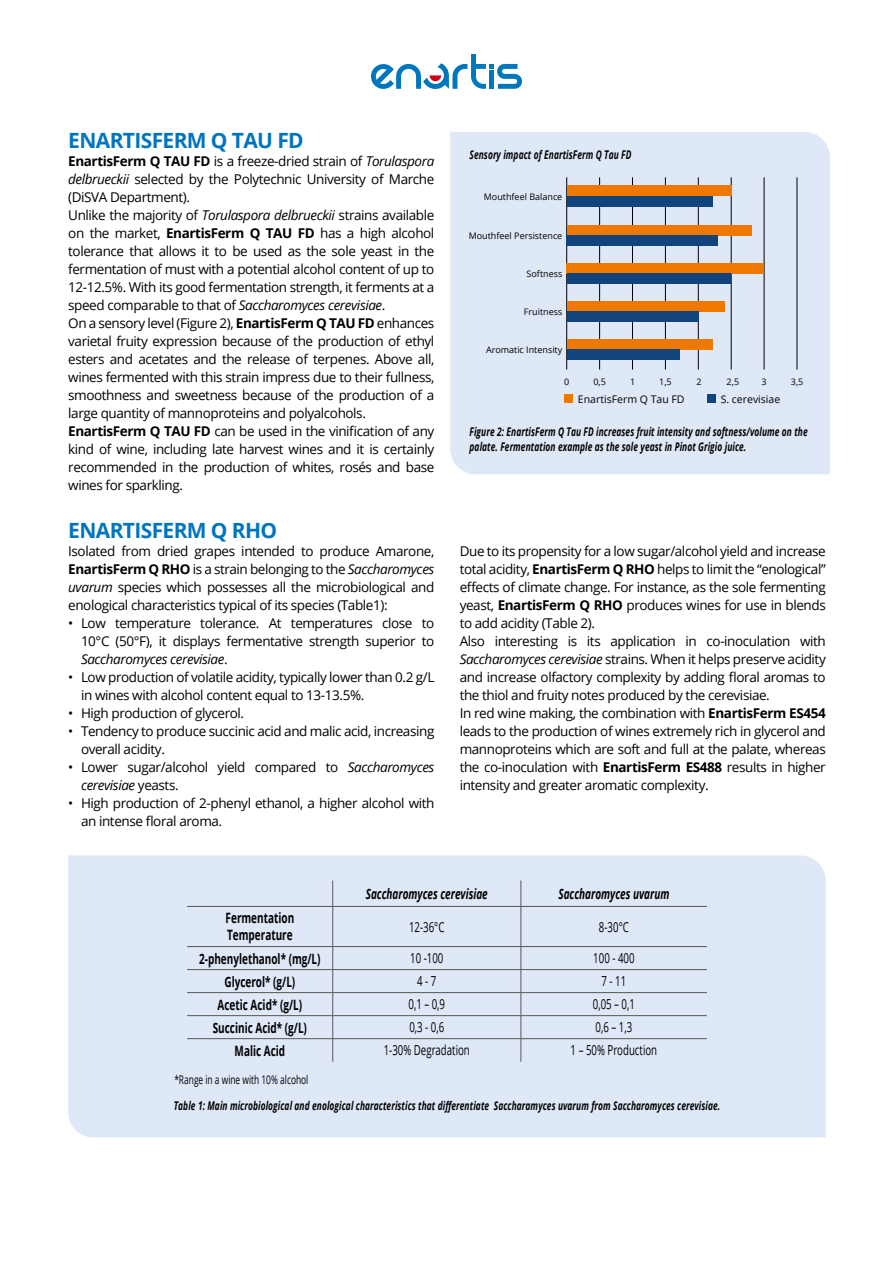
<style>
.page{position:relative;width:893px;height:1263px;background:#fff}
.page>*{position:absolute;margin:0;border:0;box-sizing:border-box;transform-origin:0 0}
.t1{font:700 21px "Open Sans";letter-spacing:-.03em;color:#0075bf}
.t2{font:700 14.25px/17.1px "Open Sans";color:#000;scale:.7 1}
.t3{font:italic 700 14.25px "Open Sans";color:#000;scale:.7 1}
.t4{font:13.8px "Open Sans";color:#000;scale:.7 1}
.t5{font:13.5px/18px "Open Sans";letter-spacing:-.03em;color:#000}
.t6{font:italic 700 12px/15px "Open Sans";letter-spacing:.01em;color:#000;scale:.7 1}
.t7{font:12px "Open Sans";color:#000;scale:.7 1}
.t8{font:10.5px "Open Sans";color:#000}
.t9{font:9px "Open Sans";color:#000}
.s1{font-weight:700}
.s2{font-style:italic}
</style>
<div class="page">
<div style="left:450px;top:132px;width:380px;height:342px;background:#dfe8f7"></div>
<hr style="left:797px;top:177px;width:1px;height:193px;background:#000">
<hr style="left:764px;top:177px;width:1px;height:193px;background:#000">
<hr style="left:731px;top:177px;width:1px;height:193px;background:#000">
<hr style="left:698px;top:177px;width:1px;height:193px;background:#000">
<hr style="left:665px;top:177px;width:1px;height:193px;background:#000">
<hr style="left:632px;top:177px;width:1px;height:193px;background:#000">
<hr style="left:599px;top:177px;width:1px;height:193px;background:#000">
<hr style="left:566px;top:177px;width:1px;height:193px;background:#000">
<div style="left:567px;top:186px;width:164px;height:10px;background:#ef7900"></div>
<div style="left:564px;top:395px;width:9px;height:8px;background:#ef7900"></div>
<div style="left:707px;top:395px;width:8px;height:8px;background:#11437d"></div>
<div style="left:567px;top:225px;width:184px;height:10px;background:#ef7900"></div>
<div style="left:567px;top:263px;width:197px;height:10px;background:#ef7900"></div>
<div style="left:567px;top:301px;width:158px;height:11px;background:#ef7900"></div>
<div style="left:567px;top:340px;width:145px;height:10px;background:#ef7900"></div>
<div style="left:567px;top:196px;width:145px;height:10px;background:#11437d"></div>
<div style="left:567px;top:235px;width:151px;height:10px;background:#11437d"></div>
<div style="left:567px;top:273px;width:164px;height:11px;background:#11437d"></div>
<div style="left:567px;top:312px;width:131px;height:10px;background:#11437d"></div>
<div style="left:567px;top:350px;width:112px;height:10px;background:#11437d"></div>
<div style="left:68px;top:855px;width:758px;height:282px;background:#dfe8f7"></div>
<svg style="left:332px;top:880px;width:1px;height:26px"></svg>
<hr style="left:187px;top:906px;width:146px;height:1px;background:#575756">
<hr style="left:333px;top:906px;width:188px;height:1px;background:#575756">
<hr style="left:332px;top:906px;width:1px;height:40px;background:#575756">
<hr style="left:521px;top:906px;width:186px;height:1px;background:#575756">
<svg style="left:332px;top:947px;width:1px;height:115px"></svg>
<hr style="left:187px;top:946px;width:146px;height:1px;background:#575756">
<hr style="left:333px;top:946px;width:188px;height:1px;background:#575756">
<hr style="left:521px;top:946px;width:186px;height:1px;background:#575756">
<hr style="left:187px;top:969px;width:146px;height:1px;background:#575756">
<hr style="left:333px;top:969px;width:188px;height:1px;background:#575756">
<hr style="left:521px;top:969px;width:186px;height:1px;background:#575756">
<hr style="left:187px;top:992px;width:146px;height:1px;background:#575756">
<hr style="left:333px;top:992px;width:188px;height:1px;background:#575756">
<hr style="left:521px;top:992px;width:186px;height:1px;background:#575756">
<hr style="left:187px;top:1015px;width:146px;height:1px;background:#575756">
<hr style="left:333px;top:1015px;width:188px;height:1px;background:#575756">
<hr style="left:521px;top:1015px;width:186px;height:1px;background:#575756">
<hr style="left:187px;top:1038px;width:146px;height:1px;background:#575756">
<hr style="left:333px;top:1038px;width:188px;height:1px;background:#575756">
<hr style="left:521px;top:1038px;width:186px;height:1px;background:#575756">
<svg style="left:521px;top:880px;width:1px;height:26px"></svg>
<hr style="left:521px;top:906px;width:1px;height:40px;background:#575756">
<svg style="left:521px;top:947px;width:1px;height:115px"></svg>
<svg style="left:371px;top:54px;width:151px;height:35px"></svg>
<h1 class="t1" style="left:68px;top:125px;width:237px">ENARTISFERM Q TAU FD</h1>
<p class="t5" style="left:68px;top:152px;width:368px"><span class="s1">EnartisFerm Q TAU FD</span> is a freeze-dried strain of <span class="s2">Torulaspora delbrueckii</span> selected by the Polytechnic University of Marche (DiSVA Department).<br>Unlike the majority of <span class="s2">Torulaspora delbrueckii</span> strains available on the market, <span class="s1">EnartisFerm Q TAU FD</span> has a high alcohol tolerance that allows it to be used as the sole yeast in the fermentation of must with a potential alcohol content of up to 12-12.5%. With its good fermentation strength, it ferments at a speed comparable to that of <span class="s2">Saccharomyces cerevisiae</span>.<br>On a sensory level (Figure 2), <span class="s1">EnartisFerm Q TAU FD</span> enhances varietal fruity expression because of the production of ethyl esters and acetates and the release of terpenes. Above all, wines fermented with this strain impress due to their fullness, smoothness and sweetness because of the production of a large quantity of mannoproteins and polyalcohols.<br><span class="s1">EnartisFerm Q TAU FD</span> can be used in the vinification of any kind of wine, including late harvest wines and it is certainly recommended in the production of whites, rosés and base wines for sparkling.</p>
<h1 class="t1" style="left:68px;top:516px;width:211px">ENARTISFERM Q RHO</h1>
<p class="t5" style="left:68px;top:542px;width:368px;text-align:justify">Isolated from dried grapes intended to produce Amarone, <span class="s1">EnartisFerm Q RHO</span> is a strain belonging to the <span class="s2">Saccharomyces uvarum</span> species which possesses all the microbiological and enological characteristics typical of its species (Table1):</p>
<p class="t5" style="left:81px;top:614px;width:355px;text-align:justify;text-indent:-13px">• Low temperature tolerance. At temperatures close to 10°C (50°F), it displays fermentative strength superior to <span class="s2">Saccharomyces cerevisiae</span>.</p>
<p class="t5" style="left:81px;top:668px;width:355px;text-indent:-13px">• Low production of volatile acidity, typically lower than 0.2 g/L in wines with alcohol content equal to 13-13.5%.</p>
<p class="t5" style="left:68px;top:704px;width:177px">• High production of glycerol.</p>
<p class="t5" style="left:81px;top:722px;width:355px;text-indent:-13px">• Tendency to produce succinic acid and malic acid, increasing overall acidity.</p>
<p class="t5" style="left:81px;top:758px;width:355px;text-indent:-13px">• Lower sugar/alcohol yield compared to <span class="s2">Saccharomyces cerevisiae</span> yeasts.</p>
<p class="t5" style="left:81px;top:794px;width:355px;text-indent:-13px">• High production of 2-phenyl ethanol, a higher alcohol with an intense floral aroma.</p>
<p class="t6" style="left:469px;top:147px;width:233px">Sensory impact of EnartisFerm Q Tau FD</p>
<p class="t9" style="left:484px;top:190px;width:80px">Mouthfeel Balance</p>
<p class="t9" style="left:469px;top:229px;width:95px">Mouthfeel Persistence</p>
<p class="t9" style="left:527px;top:267px;width:37px">Softness</p>
<p class="t9" style="left:524px;top:306px;width:40px">Fruitness</p>
<p class="t9" style="left:486px;top:344px;width:78px">Aromatic Intensity</p>
<p class="t9" style="left:564px;top:375px;width:7px">0</p>
<p class="t9" style="left:593px;top:375px;width:14px">0,5</p>
<p class="t9" style="left:630px;top:375px;width:7px">1</p>
<p class="t9" style="left:659px;top:375px;width:14px">1,5</p>
<p class="t9" style="left:696px;top:375px;width:7px">2</p>
<p class="t9" style="left:727px;top:375px;width:14px">2,5</p>
<p class="t9" style="left:761px;top:375px;width:7px">3</p>
<p class="t9" style="left:791px;top:375px;width:14px">3,5</p>
<p class="t8" style="left:578px;top:392px;width:108px">EnartisFerm Q Tau FD</p>
<p class="t8" style="left:721px;top:392px;width:61px">S. cerevisiae</p>
<p class="t6" style="left:469px;top:423px;width:485px">Figure 2: EnartisFerm Q Tau FD increases fruit intensity and softness/volume on the palate. Fermentation example as the sole yeast in Pinot Grigio juice.</p>
<p class="t5" style="left:460px;top:542px;width:368px">Due to its propensity for a low sugar/alcohol yield and increase total acidity, <span class="s1">EnartisFerm Q RHO</span> helps to limit the “enological” effects of climate change. For instance, as the sole fermenting yeast, <span class="s1">EnartisFerm Q RHO</span> produces wines for use in blends to add acidity (Table 2).<br>Also interesting is its application in co-inoculation with <span class="s2">Saccharomyces cerevisiae</span> strains. When it helps preserve acidity and increase olfactory complexity by adding floral aromas to the thiol and fruity notes produced by the cerevisiae.<br>In red wine making, the combination with <span class="s1">EnartisFerm ES454 </span>leads to the production of wines extremely rich in glycerol and mannoproteins which are soft and full at the palate, whereas the co-inoculation with <span class="s1">EnartisFerm ES488</span> results in higher intensity and greater aromatic complexity.</p>
<p class="t3" style="left:366px;top:884px;width:176px">Saccharomyces cerevisiae</p>
<p class="t3" style="left:558px;top:884px;width:160px">Saccharomyces uvarum</p>
<p class="t2" style="left:226px;top:909px;width:99px">Fermentation<br>Temperature</p>
<p class="t4" style="left:409px;top:917px;width:52px">12-36°C</p>
<p class="t4" style="left:599px;top:917px;width:44px">8-30°C</p>
<p class="t2" style="left:199px;top:949px;width:175px">2-phenylethanol* (mg/L)</p>
<p class="t4" style="left:410px;top:949px;width:49px">10 -100</p>
<p class="t4" style="left:593px;top:949px;width:60px">100 - 400</p>
<p class="t2" style="left:224px;top:972px;width:103px">Glycerol* (g/L)</p>
<p class="t4" style="left:417px;top:972px;width:29px">4 - 7</p>
<p class="t4" style="left:602px;top:972px;width:37px">7 - 11</p>
<p class="t2" style="left:218px;top:995px;width:122px">Acetic Acid* (g/L)</p>
<p class="t4" style="left:408px;top:995px;width:54px">0,1 – 0,9</p>
<p class="t4" style="left:593px;top:995px;width:62px">0,05 – 0,1</p>
<p class="t2" style="left:213px;top:1018px;width:136px">Succinic Acid* (g/L)</p>
<p class="t4" style="left:409px;top:1018px;width:51px">0,3 - 0,6</p>
<p class="t4" style="left:596px;top:1018px;width:54px">0,6 – 1,3</p>
<p class="t2" style="left:235px;top:1041px;width:74px">Malic Acid</p>
<p class="t4" style="left:384px;top:1041px;width:125px">1-30% Degradation</p>
<p class="t4" style="left:571px;top:1041px;width:125px">1 – 50% Production</p>
<p class="t7" style="left:174px;top:1071px;width:193px">*Range in a wine with 10% alcohol</p>
<p class="t6" style="left:174px;top:1098px;width:782px">Table 1: Main microbiological and enological characteristics that differentiate Saccharamyces uvarum from Saccharomyces cerevisiae.</p>
</div>
